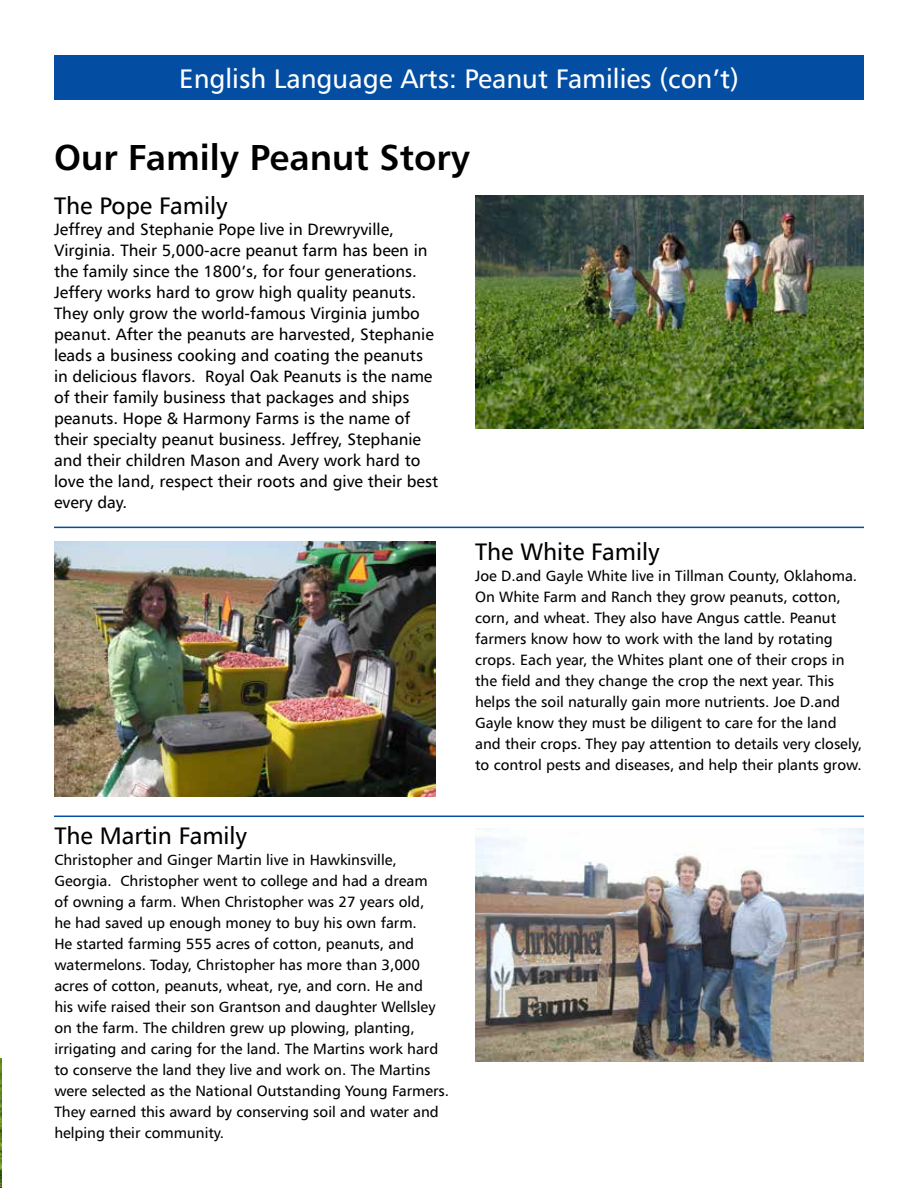
<style>
.page{position:relative;width:918px;height:1188px;background:#fff}
.page>*{position:absolute;margin:0;border:0;box-sizing:border-box;transform-origin:0 0}
.t1{font:36px "Humanist 777 BT Bold B";color:#000}
.t2{font:27px "Humanist 777 BT";color:#fff}
.t3{font:24px "Humanist 777 BT";color:#000}
.t4{font:16.5px/21px "Humanist 777 BT";color:#000}
.t5{font:15px/21px "Humanist 777 BT";color:#000}
</style>
<div class="page">
<img style="left:0;top:1059px;width:1px;height:129px">
<img style="left:476px;top:195px;width:388px;height:234px">
<img style="left:476px;top:828px;width:388px;height:234px">
<hr style="left:54px;top:527px;width:810px;height:1px;background:#034ea2">
<hr style="left:54px;top:816px;width:810px;height:1px;background:#034ea2">
<img style="left:54px;top:541px;width:381px;height:256px">
<div style="left:54px;top:56px;width:810px;height:44px;background:#034ea2"></div>
<h2 class="t2" style="left:179px;top:62px;width:561px">English Language Arts: Peanut Families (con’t)</h2>
<h1 class="t1" style="left:54px;top:135px;width:417px">Our Family Peanut Story</h1>
<h3 class="t3" style="left:54px;top:190px;width:175px">The Pope Family</h3>
<p class="t4" style="left:54px;top:218px;width:386px">Jeffrey and Stephanie Pope live in Drewryville, Virginia. Their 5,000-acre peanut farm has been in the family since the 1800’s, for four generations.<br>Jeffery works hard to grow high quality peanuts.<br>They only grow the world-famous Virginia jumbo peanut. After the peanuts are harvested, Stephanie leads a business cooking and coating the peanuts in delicious flavors. Royal Oak Peanuts is the name of their family business that packages and ships peanuts. Hope &amp; Harmony Farms is the name of their specialty peanut business. Jeffrey, Stephanie and their children Mason and Avery work hard to love the land, respect their roots and give their best every day.</p>
<h3 class="t3" style="left:54px;top:820px;width:194px">The Martin Family</h3>
<p class="t5" style="left:54px;top:849px;width:396px">Christopher and Ginger Martin live in Hawkinsville, Georgia. Christopher went to college and had a dream<br>of owning a farm. When Christopher was 27 years old,<br>he had saved up enough money to buy his own farm.<br>He started farming 555 acres of cotton, peanuts, and watermelons. Today, Christopher has more than 3,000 acres of cotton, peanuts, wheat, rye, and corn. He and<br>his wife raised their son Grantson and daughter Wellsley on the farm. The children grew up plowing, planting, irrigating and caring for the land. The Martins work hard to conserve the land they live and work on. The Martins were selected as the National Outstanding Young Farmers.<br>They earned this award by conserving soil and water and helping their community.</p>
<h3 class="t3" style="left:475px;top:536px;width:186px">The White Family</h3>
<p class="t5" style="left:475px;top:565px;width:389px">Joe D.and Gayle White live in Tillman County, Oklahoma.<br>On White Farm and Ranch they grow peanuts, cotton, corn, and wheat. They also have Angus cattle. Peanut farmers know how to work with the land by rotating crops. Each year, the Whites plant one of their crops in the field and they change the crop the next year. This helps the soil naturally gain more nutrients. Joe D.and Gayle know they must be diligent to care for the land and their crops. They pay attention to details very closely, to control pests and diseases, and help their plants grow.</p>
</div>
